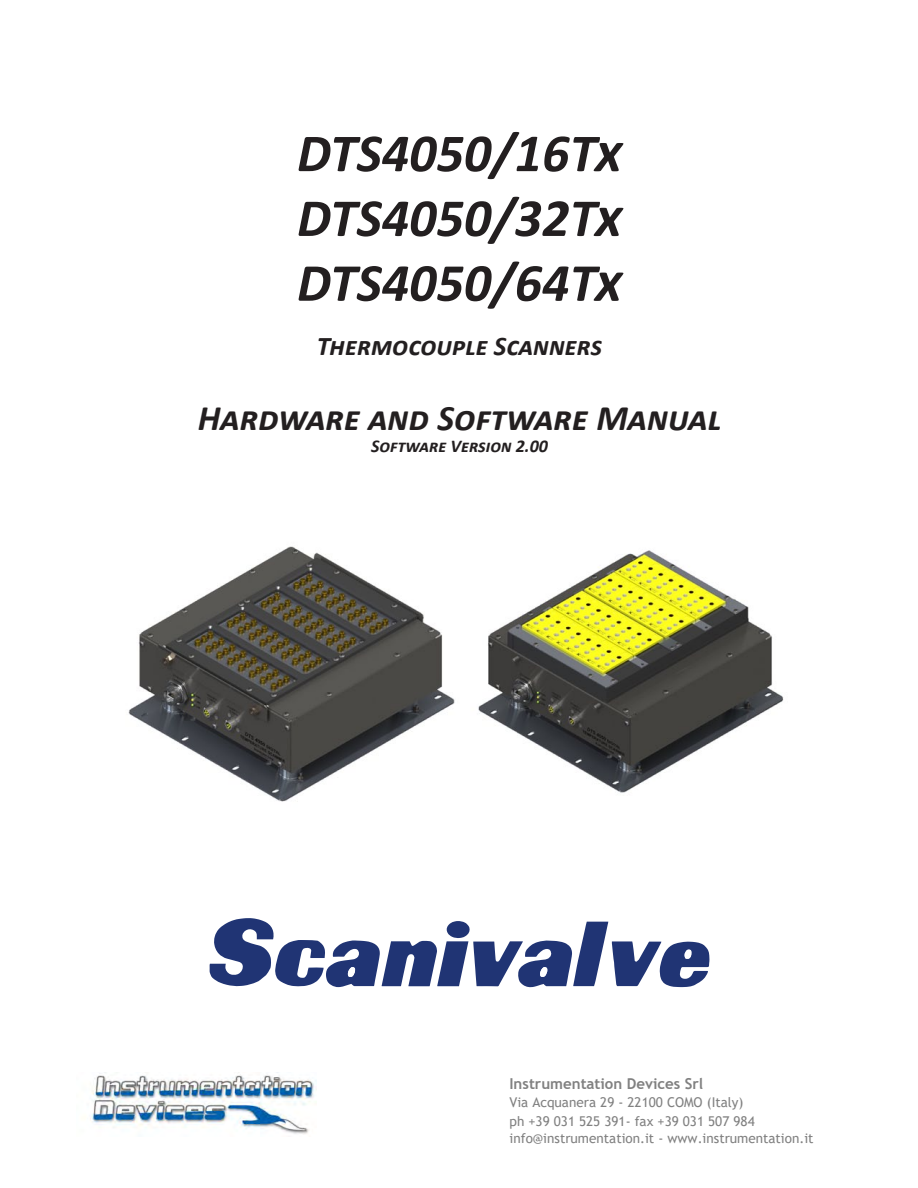
<style>
.page{position:relative;width:918px;height:1188px;background:#fff}
.page>*{position:absolute;margin:0;border:0;box-sizing:border-box;transform-origin:0 0}
.t1{font:italic 700 54px "Calibri";color:#231f20}
.t2{font:italic 700 36px "Calibri";color:#231f20}
.t3{font:italic 700 27px "Calibri";color:#231f20}
.t4{font:italic 700 18px "Calibri";color:#231f20}
.t5{font:700 15px "Trebuchet MS";color:#818181}
.t6{font:13.5px/18px "Trebuchet MS";color:#818181}
</style>
<div class="page">
<svg style="left:210px;top:918px;width:500px;height:70px"></svg>
<img style="left:128px;top:546px;width:656px;height:256px">
<img style="left:90px;top:1072px;width:227px;height:62px">
<p class="t1" style="left:297px;top:115px;width:327px">DTS4050/16Tx</p>
<p class="t1" style="left:297px;top:180px;width:327px">DTS4050/32Tx</p>
<p class="t1" style="left:297px;top:245px;width:327px">DTS4050/64Tx</p>
<p class="t3" style="left:317px;top:327px;width:287px">Thermocouple Scanners</p>
<p class="t2" style="left:198px;top:393px;width:525px">Hardware and Software Manual</p>
<p class="t4" style="left:371px;top:433px;width:179px">Software Version 2.00</p>
<p class="t5" style="left:509px;top:1074px;width:195px">Instrumentation Devices Srl</p>
<p class="t6" style="left:509px;top:1094px;width:306px">Via Acquanera 29 - 22100 COMO (Italy)<br>ph +39 031 525 391- fax +39 031 507 984 info@instrumentation.it - www.instrumentation.it</p>
</div>
